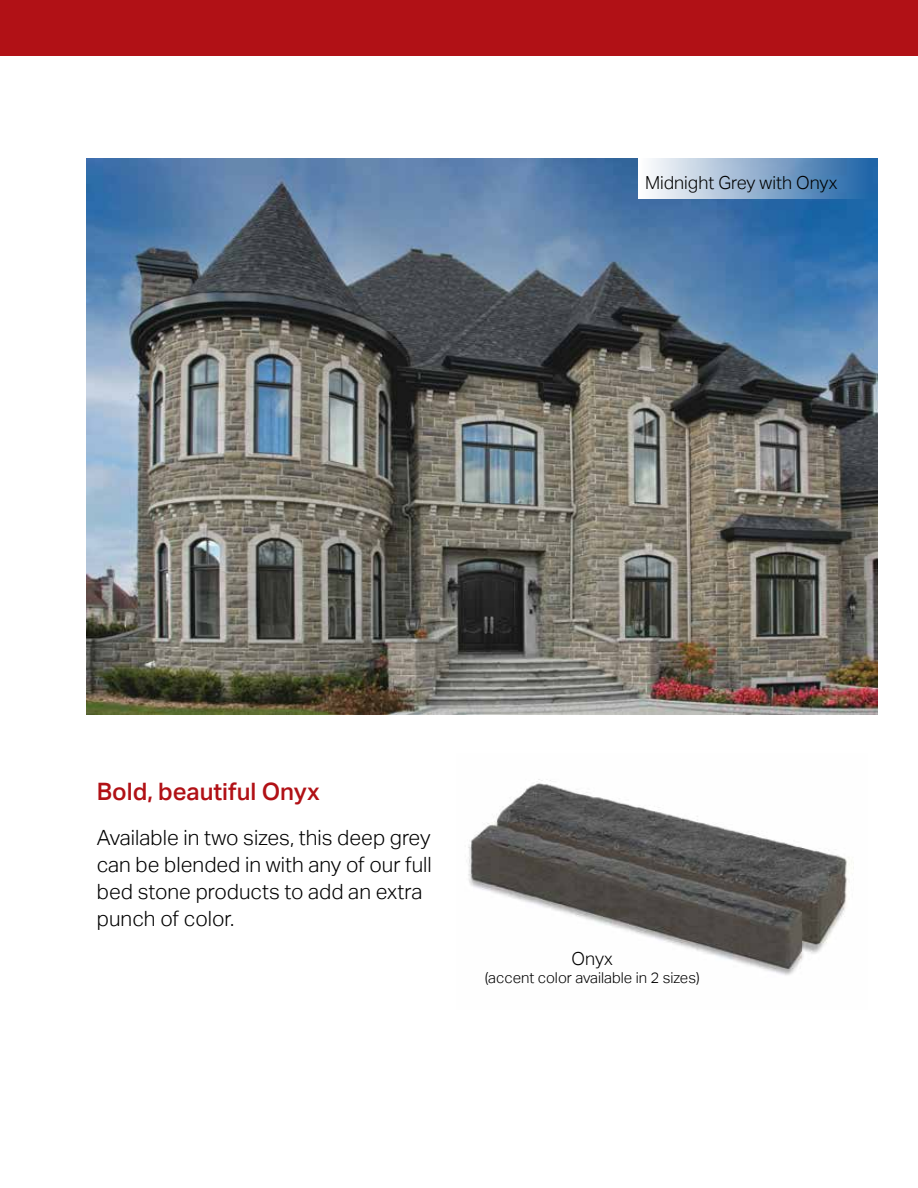
<style>
.page{position:relative;width:918px;height:1188px;background:#fff}
.page>*{position:absolute;margin:0;border:0;box-sizing:border-box;transform-origin:0 0}
.t1{font:500 24px "Aktiv Grotesk";color:#b11116}
.t2{font:300 21px/27px "Aktiv Grotesk";color:#000}
.t3{font:300 18px "Aktiv Grotesk";color:#000}
.t4{font:300 15px "Aktiv Grotesk";color:#000}
</style>
<div class="page">
<div style="left:0;top:0;width:918px;height:56px;background:#b11116"></div>
<img style="left:86px;top:158px;width:792px;height:556px">
<img style="left:468px;top:779px;width:386px;height:197px">
<div style="left:638px;top:158px;width:240px;height:41px;background:linear-gradient(to right,#fffffd,#1b60a3)"></div>
<p class="t3" style="left:645px;top:172px;width:194px">Midnight Grey with Onyx</p>
<p class="t1" style="left:97px;top:778px;width:225px">Bold, beautiful Onyx</p>
<p class="t2" style="left:97px;top:824px;width:336px">Available in two sizes, this deep grey can be blended in with any of our full bed stone products to add an extra punch of color.</p>
<p class="t3" style="left:572px;top:949px;width:43px">Onyx</p>
<p class="t4" style="left:485px;top:970px;width:216px">(accent color available in 2 sizes)</p>
</div>
